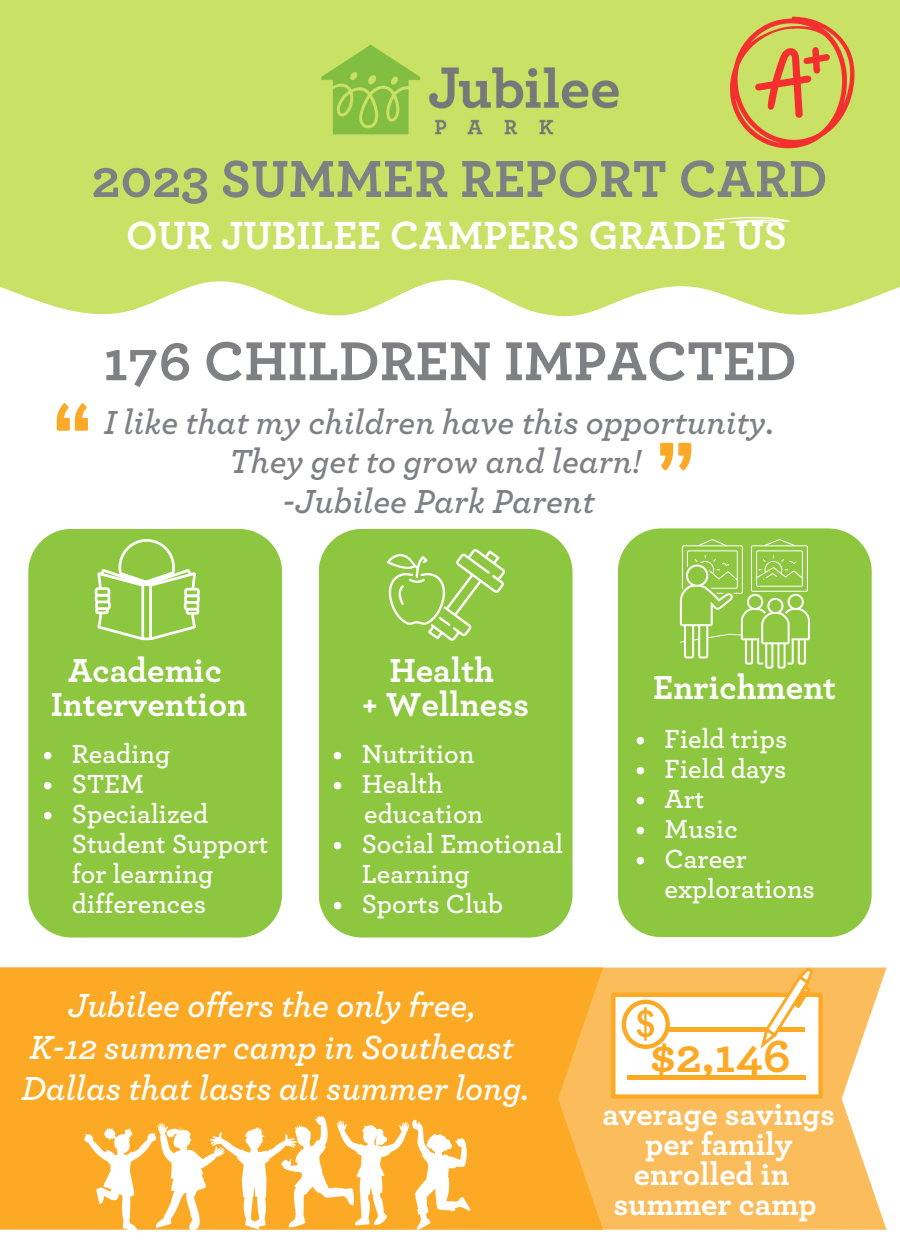
<style>
.page{position:relative;width:900px;height:1260px;background:#fff}
.page>*{position:absolute;margin:0;border:0;box-sizing:border-box;transform-origin:0 0}
.t1{font:700 57.5px "Archer";color:#7e8083}
.t2{font:700 54.5px "Archer";color:#7e8083}
.t3{font:700 48.5px "Archer";color:#fcaa26}
.t4{font:700 41.25px "Archer";color:#fff}
.t5{font:italic 600 35px "Archer";color:#fff}
.t6{font:italic 600 35px/39.5px "Archer";color:#7e8083;text-align:center}
.t7{font:700 35px "Archer";color:#fff}
.t8{font:700 32.5px/30px "Archer";color:#fff;text-align:center}
.t9{font:600 27.5px/30px "Archer";color:#fff}
</style>
<div class="page">
<svg style="left:603px;top:968px;width:284px;height:262px;background:#fbc570"></svg>
<div style="left:0;top:968px;width:603px;height:262px;background:#fcaa26"></div>
<svg style="left:611px;top:968px;width:212px;height:131px"></svg>
<div style="left:627px;top:1049px;width:183px;height:19px;background:#fff"></div>
<div style="left:28px;top:529px;width:254px;height:409px;background:#8dc63f"></div>
<div style="left:319px;top:529px;width:254px;height:409px;background:#8dc63f"></div>
<div style="left:618px;top:528px;width:254px;height:409px;background:#8dc63f"></div>
<svg style="left:194px;top:702px;width:16px;height:16px"></svg>
<svg style="left:322px;top:702px;width:17px;height:16px"></svg>
<svg style="left:502px;top:702px;width:17px;height:16px"></svg>
<svg style="left:84px;top:1116px;width:386px;height:114px"></svg>
<svg style="left:95px;top:539px;width:105px;height:101px"></svg>
<svg style="left:387px;top:549px;width:118px;height:92px;background:#9dce5b"></svg>
<svg style="left:680px;top:539px;width:130px;height:130px;background:#a0cf60"></svg>
<svg style="left:0;top:0;width:900px;height:317px;background:#cde370"></svg>
<img style="left:283px;top:0;width:375px;height:183px">
<svg style="left:714px;top:217px;width:76px;height:7px"></svg>
<svg style="left:730px;top:17px;width:125px;height:133px;background:#d4af56"></svg>
<svg style="left:57px;top:403px;width:31px;height:28px"></svg>
<svg style="left:44px;top:752px;width:7px;height:7px"></svg>
<svg style="left:44px;top:782px;width:7px;height:7px"></svg>
<svg style="left:44px;top:812px;width:7px;height:7px"></svg>
<svg style="left:334px;top:752px;width:7px;height:7px"></svg>
<svg style="left:334px;top:782px;width:7px;height:7px"></svg>
<svg style="left:334px;top:842px;width:7px;height:7px"></svg>
<svg style="left:334px;top:902px;width:7px;height:7px"></svg>
<svg style="left:637px;top:737px;width:7px;height:7px"></svg>
<svg style="left:637px;top:767px;width:7px;height:7px"></svg>
<svg style="left:637px;top:797px;width:7px;height:7px"></svg>
<svg style="left:637px;top:827px;width:7px;height:7px"></svg>
<svg style="left:637px;top:857px;width:7px;height:7px"></svg>
<svg style="left:660px;top:443px;width:31px;height:28px"></svg>
<p class="t2" style="left:92px;top:153px;width:738px">2023 SUMMER REPORT CARD</p>
<p class="t4" style="left:126px;top:216px;width:662px">OUR JUBILEE CAMPERS GRADE US</p>
<p class="t1" style="left:103px;top:334px;width:695px">176 CHILDREN IMPACTED</p>
<p class="t6" style="left:104px;top:404px;width:672px">I like that my children have this opportunity.<br>They get to grow and learn!</p>
<p class="t6" style="left:283px;top:482px;width:313px">-Jubilee Park Parent</p>
<p class="t7" style="left:68px;top:654px;width:156px">Academic</p>
<p class="t7" style="left:51px;top:688px;width:198px">Intervention</p>
<p class="t9" style="left:72px;top:740px;width:100px">Reading</p>
<p class="t9" style="left:72px;top:770px;width:74px">STEM</p>
<p class="t9" style="left:72px;top:800px;width:198px">Specialized<br>Student Support for learning differences</p>
<p class="t7" style="left:389px;top:654px;width:106px">Health</p>
<p class="t7" style="left:362px;top:688px;width:169px">+ Wellness</p>
<p class="t9" style="left:362px;top:740px;width:114px">Nutrition</p>
<p class="t9" style="left:362px;top:770px;width:83px">Health</p>
<p class="t9" style="left:362px;top:830px;width:203px">Social Emotional<br>Learning</p>
<p class="t9" style="left:362px;top:890px;width:143px">Sports Club</p>
<p class="t9" style="left:364px;top:800px;width:120px">education</p>
<p class="t5" style="left:68px;top:989px;width:409px">Jubilee offers the only free,</p>
<p class="t5" style="left:29px;top:1031px;width:486px">K-12 summer camp in Southeast</p>
<p class="t5" style="left:21px;top:1072px;width:509px">Dallas that lasts all summer long.</p>
<p class="t7" style="left:653px;top:671px;width:184px">Enrichment</p>
<p class="t9" style="left:665px;top:725px;width:124px">Field trips</p>
<p class="t9" style="left:665px;top:755px;width:123px">Field days</p>
<p class="t9" style="left:665px;top:785px;width:41px">Art</p>
<p class="t9" style="left:665px;top:815px;width:75px">Music</p>
<p class="t9" style="left:665px;top:845px;width:152px">Career explorations</p>
<p class="t3" style="left:650px;top:1033px;width:142px">$2,146</p>
<p class="t8" style="left:602px;top:1101px;width:234px">average savings per family enrolled in summer camp</p>
</div>
